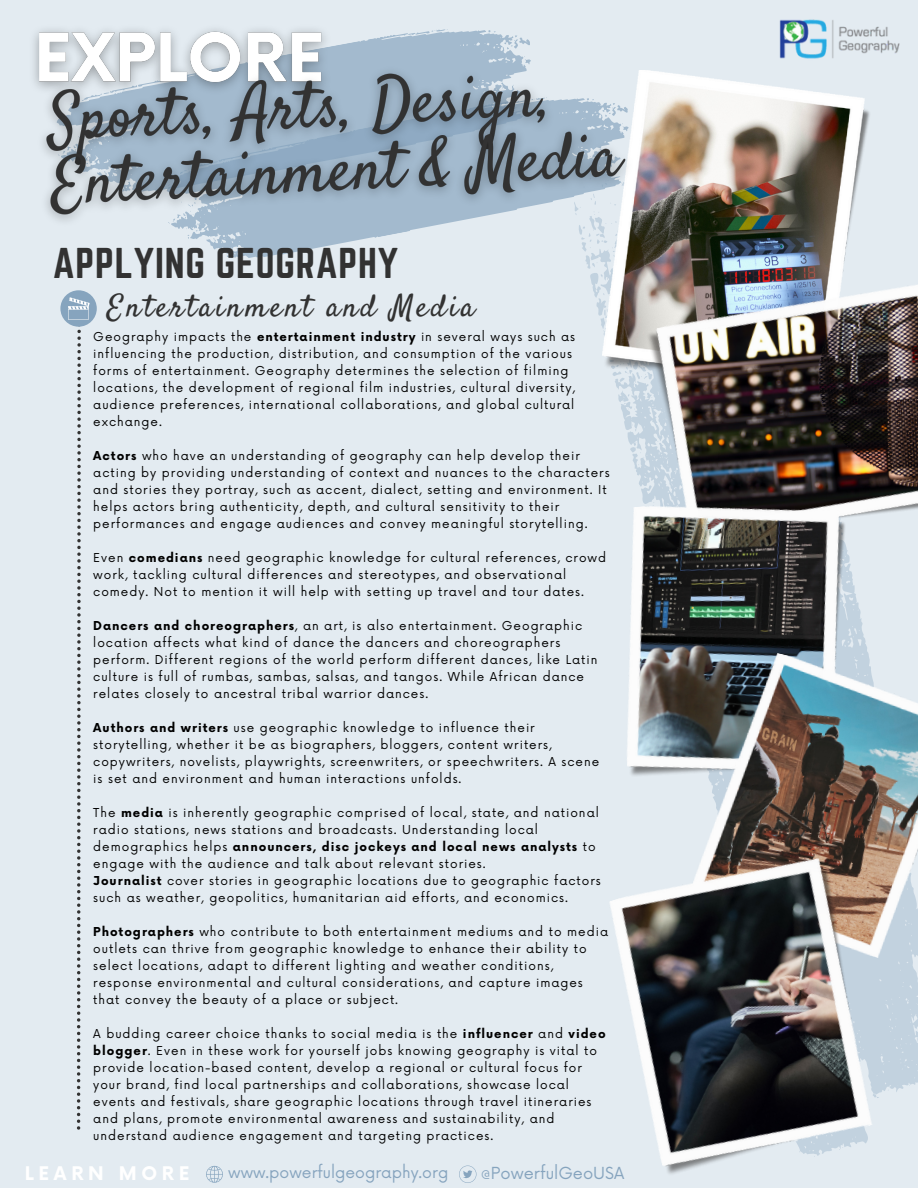
<style>
.page{position:relative;width:918px;height:1188px;background:#e3ebf1}
.page>*{position:absolute;margin:0;border:0;box-sizing:border-box;transform-origin:0 0}
.t1{font:37.65px "Norwester";letter-spacing:.02em;color:#323232}
.t2{font:31.05px "Satisfy";letter-spacing:.1em;color:#323232}
.t3{font:700 18.3px "Now";letter-spacing:.255em;color:#fff}
.t4{font:16.2px "Now";color:#86a4be}
.t5{font:15.6px "Now";color:#86a4be}
.t6{font:12px/17px "Now";letter-spacing:.08em;color:#000}
.s1{font-weight:700}
</style>
<div class="page">
<svg style="left:198px;top:237px;width:179px;height:21px"></svg>
<svg style="left:213px;top:238px;width:3px;height:4px"></svg>
<svg style="left:188px;top:237px;width:10px;height:2px"></svg>
<svg style="left:226px;top:248px;width:7px;height:10px"></svg>
<img style="left:603px;top:71px;width:267px;height:313px">
<img style="left:629px;top:250px;width:289px;height:264px">
<svg style="left:337px;top:30px;width:167px;height:16px;fill:#a3bace"></svg>
<svg style="left:488px;top:30px;width:8px;height:3px"></svg>
<svg style="left:408px;top:29px;width:40px;height:7px"></svg>
<svg style="left:504px;top:35px;width:26px;height:11px"></svg>
<img style="left:627px;top:486px;width:245px;height:290px">
<img style="left:685px;top:646px;width:233px;height:321px">
<div style="left:60px;top:290px;width:37px;height:37px;background:#86a4be;border-radius:50%"></div>
<svg style="left:68px;top:297px;width:21px;height:833px"></svg>
<svg style="left:206px;top:1166px;width:17px;height:17px"></svg>
<svg style="left:459px;top:1166px;width:17px;height:17px"></svg>
<img style="left:752px;top:19px;width:148px;height:63px">
<img style="left:609px;top:831px;width:303px;height:343px">
<img style="left:34px;top:29px;width:303px;height:17px">
<img style="left:34px;top:46px;width:610px;height:191px">
<p class="t1" style="left:53px;top:240px;width:347px">APPLYING GEOGRAPHY</p>
<p class="t2" style="left:107px;top:287px;width:369px">Entertainment and Media</p>
<p class="t6" style="left:93px;top:329px;width:483px">Geography impacts the <span class="s1">entertainment industry</span> in several ways such as</p>
<p class="t6" style="left:93px;top:346px;width:483px">influencing the production, distribution, and consumption of the various forms of entertainment. Geography determines the selection of filming locations, the development of regional film industries, cultural diversity, audience preferences, international collaborations, and global cultural exchange.</p>
<p class="t6" style="left:93px;top:448px;width:518px"><span class="s1">Actors</span> who have an understanding of geography can help develop their acting by providing understanding of context and nuances to the characters and stories they portray, such as accent, dialect, setting and environment. It helps actors bring authenticity, depth, and cultural sensitivity to their performances and engage audiences and convey meaningful storytelling.</p>
<p class="t6" style="left:93px;top:550px;width:514px">Even <span class="s1">comedians</span> need geographic knowledge for cultural references, crowd work, tackling cultural differences and stereotypes, and observational comedy. Not to mention it will help with setting up travel and tour dates.</p>
<p class="t6" style="left:93px;top:618px;width:506px"><span class="s1">Dancers and choreographers</span>, an art, is also entertainment. Geographic location affects what kind of dance the dancers and choreographers perform. Different regions of the world perform different dances, like Latin culture is full of rumbas, sambas, salsas, and tangos. While African dance relates closely to ancestral tribal warrior dances.</p>
<p class="t6" style="left:93px;top:720px;width:508px"><span class="s1">Authors and writers</span> use geographic knowledge to influence their storytelling, whether it be as biographers, bloggers, content writers, copywriters, novelists, playwrights, screenwriters, or speechwriters. A scene is set and environment and human interactions unfolds.</p>
<p class="t6" style="left:93px;top:805px;width:507px">The <span class="s1">media</span> is inherently geographic comprised of local, state, and national radio stations, news stations and broadcasts. Understanding local demographics helps <span class="s1">announcers, disc jockeys and local news analysts</span> to engage with the audience and talk about relevant stories.</p>
<p class="t6" style="left:93px;top:873px;width:509px"><span class="s1">Journalist</span> cover stories in geographic locations due to geographic factors such as weather, geopolitics, humanitarian aid efforts, and economics.</p>
<p class="t6" style="left:93px;top:924px;width:516px"><span class="s1">Photographers</span> who contribute to both entertainment mediums and to media outlets can thrive from geographic knowledge to enhance their ability to select locations, adapt to different lighting and weather conditions, response environmental and cultural considerations, and capture images that convey the beauty of a place or subject.</p>
<p class="t6" style="left:93px;top:1026px;width:514px">A budding career choice thanks to social media is the <span class="s1">influencer</span> and <span class="s1">video blogger</span>. Even in these work for yourself jobs knowing geography is vital to provide location-based content, develop a regional or cultural focus for your brand, find local partnerships and collaborations, showcase local events and festivals, share geographic locations through travel itineraries and plans, promote environmental awareness and sustainability, and understand audience engagement and targeting practices.</p>
<p class="t3" style="left:25px;top:1164px;width:166px">LEARN MORE</p>
<p class="t5" style="left:228px;top:1164px;width:222px">www.powerfulgeography.org</p>
<p class="t4" style="left:481px;top:1164px;width:145px">@PowerfulGeoUSA</p>
</div>
